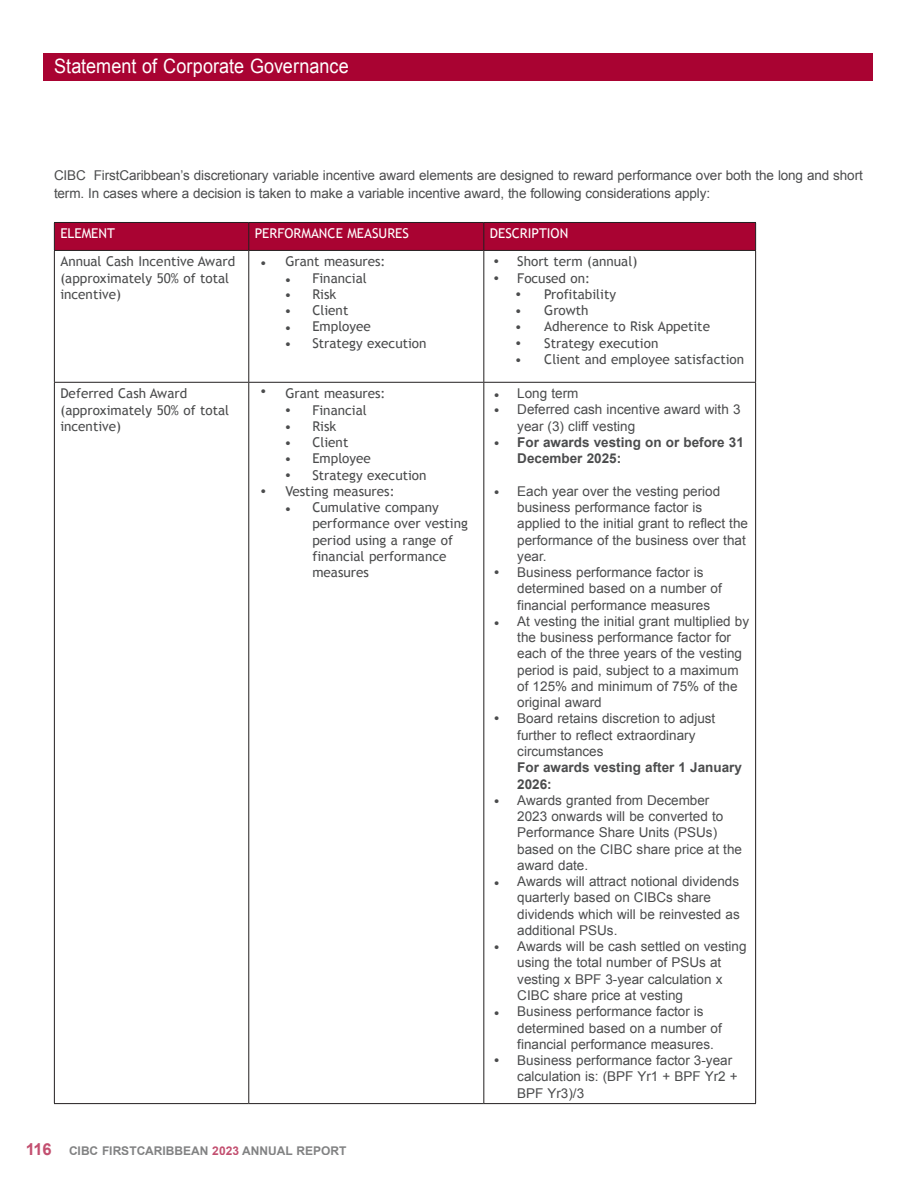
<style>
.page{position:relative;width:918px;height:1188px;background:#fff}
.page>*{position:absolute;margin:0;border:0;box-sizing:border-box;transform-origin:0 0}
.t1{font:19.8px "Arial";letter-spacing:.005em;color:#fff;scale:.91 1}
.t2{font:13.5px/16.2px "Arial";color:#4b4c4d}
.t3{font:13.5px/16.2px "Trebuchet MS";color:#4b4c4d}
.t4{font:700 13.5px/16.2px "Arial";color:#4b4c4d}
.t5{font:13.5px "Trebuchet MS";color:#fff}
.t6{font:13.5px "Courier New";color:#4b4c4d}
.t7{font:700 12px "Arial";color:#4b4c4d}
.s1{font-size:16.5px;color:#a90332}
.s2{color:#a90332}
</style>
<div class="page">
<svg style="left:54px;top:222px;width:702px;height:28px;background:#a30431"></svg>
<hr style="left:54px;top:250px;width:195px;height:1px;background:#231f20">
<hr style="left:54px;top:251px;width:1px;height:131px;background:#231f20">
<hr style="left:249px;top:250px;width:235px;height:1px;background:#231f20">
<hr style="left:248px;top:251px;width:1px;height:131px;background:#231f20">
<hr style="left:484px;top:250px;width:272px;height:1px;background:#231f20">
<hr style="left:483px;top:251px;width:1px;height:131px;background:#231f20">
<hr style="left:755px;top:251px;width:1px;height:131px;background:#231f20">
<hr style="left:54px;top:382px;width:195px;height:1px;background:#231f20">
<hr style="left:54px;top:383px;width:1px;height:720px;background:#231f20">
<hr style="left:249px;top:382px;width:235px;height:1px;background:#231f20">
<hr style="left:248px;top:383px;width:1px;height:720px;background:#231f20">
<hr style="left:484px;top:382px;width:272px;height:1px;background:#231f20">
<hr style="left:483px;top:383px;width:1px;height:720px;background:#231f20">
<hr style="left:755px;top:383px;width:1px;height:720px;background:#231f20">
<hr style="left:54px;top:1103px;width:195px;height:1px;background:#231f20">
<hr style="left:249px;top:1103px;width:235px;height:1px;background:#231f20">
<hr style="left:484px;top:1103px;width:272px;height:1px;background:#231f20">
<div style="left:43px;top:54px;width:830px;height:27px;background:#a90332"></div>
<p class="t1" style="left:54px;top:53px;width:325px">Statement of Corporate Governance</p>
<p class="t2" style="left:54px;top:167px;width:810px;line-height:18px">CIBC FirstCaribbean’s discretionary variable incentive award elements are designed to reward performance over both the long and short term. In cases where a decision is taken to make a variable incentive award, the following considerations apply:</p>
<p class="t5" style="left:60px;top:226px;width:56px">ELEMENT</p>
<p class="t5" style="left:255px;top:226px;width:156px">PERFORMANCE MEASURES</p>
<p class="t5" style="left:490px;top:226px;width:80px">DESCRIPTION</p>
<p class="t3" style="left:60px;top:254px;width:176px">Annual Cash Incentive Award</p>
<p class="t3" style="left:60px;top:270px;width:170px">(approximately 50% of total incentive)</p>
<p class="t3" style="left:490px;top:254px;width:149px">• Short term (annual)</p>
<p class="t3" style="left:490px;top:270px;width:101px">• Focused on:</p>
<p class="t6" style="left:517px;top:286px;width:10px">o</p>
<p class="t3" style="left:544px;top:286px;width:73px">Profitability</p>
<p class="t6" style="left:517px;top:303px;width:10px">o</p>
<p class="t3" style="left:544px;top:302px;width:46px">Growth</p>
<p class="t6" style="left:517px;top:319px;width:10px">o</p>
<p class="t3" style="left:544px;top:319px;width:167px">Adherence to Risk Appetite</p>
<p class="t6" style="left:517px;top:335px;width:10px">o</p>
<p class="t3" style="left:544px;top:335px;width:116px">Strategy execution</p>
<p class="t6" style="left:517px;top:351px;width:10px">o</p>
<p class="t3" style="left:544px;top:351px;width:201px">Client and employee satisfaction</p>
<p class="t3" style="left:285px;top:254px;width:102px">Grant measures:</p>
<p class="t6" style="left:285px;top:270px;width:10px">o</p>
<p class="t3" style="left:312px;top:270px;width:56px">Financial</p>
<p class="t6" style="left:285px;top:286px;width:10px">o</p>
<p class="t3" style="left:312px;top:286px;width:25px">Risk</p>
<p class="t6" style="left:285px;top:303px;width:10px">o</p>
<p class="t3" style="left:312px;top:302px;width:37px">Client</p>
<p class="t6" style="left:285px;top:319px;width:10px">o</p>
<p class="t3" style="left:312px;top:319px;width:60px">Employee</p>
<p class="t6" style="left:285px;top:335px;width:10px">o</p>
<p class="t3" style="left:312px;top:335px;width:116px">Strategy execution</p>
<p class="t3" style="left:493px;top:252px;width:9px">•</p>
<p class="t3" style="left:493px;top:270px;width:9px">•</p>
<p class="t3" style="left:260px;top:254px;width:9px">•</p>
<p class="t3" style="left:285px;top:271px;width:9px">•</p>
<p class="t3" style="left:285px;top:287px;width:9px">•</p>
<p class="t3" style="left:285px;top:303px;width:9px">•</p>
<p class="t3" style="left:285px;top:320px;width:9px">•</p>
<p class="t3" style="left:285px;top:336px;width:9px">•</p>
<p class="t3" style="left:515px;top:285px;width:9px">•</p>
<p class="t3" style="left:515px;top:302px;width:9px">•</p>
<p class="t3" style="left:515px;top:318px;width:9px">•</p>
<p class="t3" style="left:515px;top:334px;width:9px">•</p>
<p class="t3" style="left:515px;top:351px;width:9px">•</p>
<p class="t3" style="left:60px;top:386px;width:128px">Deferred Cash Award</p>
<p class="t3" style="left:60px;top:402px;width:170px">(approximately 50% of total incentive)</p>
<p class="t3" style="left:258px;top:386px;width:129px">• Grant measures:</p>
<p class="t6" style="left:285px;top:402px;width:10px">o</p>
<p class="t3" style="left:312px;top:402px;width:56px">Financial</p>
<p class="t6" style="left:285px;top:418px;width:10px">o</p>
<p class="t3" style="left:312px;top:418px;width:25px">Risk</p>
<p class="t6" style="left:285px;top:434px;width:10px">o</p>
<p class="t3" style="left:312px;top:434px;width:37px">Client</p>
<p class="t6" style="left:285px;top:451px;width:10px">o</p>
<p class="t3" style="left:312px;top:451px;width:60px">Employee</p>
<p class="t6" style="left:285px;top:467px;width:10px">o</p>
<p class="t3" style="left:312px;top:467px;width:116px">Strategy execution</p>
<p class="t3" style="left:285px;top:483px;width:111px">Vesting measures:</p>
<p class="t6" style="left:285px;top:500px;width:10px">o</p>
<p class="t3" style="left:312px;top:499px;width:157px">Cumulative company performance over vesting period using a range of financial performance measures</p>
<p class="t3" style="left:260px;top:383px;width:9px">•</p>
<p class="t3" style="left:285px;top:401px;width:9px">•</p>
<p class="t3" style="left:285px;top:419px;width:9px">•</p>
<p class="t3" style="left:285px;top:434px;width:9px">•</p>
<p class="t3" style="left:285px;top:450px;width:9px">•</p>
<p class="t3" style="left:285px;top:466px;width:9px">•</p>
<p class="t3" style="left:285px;top:500px;width:9px">•</p>
<p class="t3" style="left:260px;top:482px;width:9px">•</p>
<p class="t7" style="left:25px;top:1143px;width:323px"><span class="s1">116</span> CIBC FIRSTCARIBBEAN <span class="s2">2023</span> ANNUAL REPORT</p>
<p class="t2" style="left:490px;top:385px;width:90px">• Long term</p>
<p class="t2" style="left:517px;top:402px;width:225px;text-indent:-27px">• Deferred cash incentive award with 3 year (3) cliff vesting</p>
<p class="t4" style="left:517px;top:435px;width:228px;text-indent:-27px">• For awards vesting on or before 31<br>December 2025:</p>
<p class="t2" style="left:517px;top:483px;width:232px;text-indent:-27px">• Each year over the vesting period business performance factor is applied to the initial grant to reflect the performance of the business over that year.</p>
<p class="t2" style="left:517px;top:564px;width:206px;text-indent:-27px">• Business performance factor is determined based on a number of financial performance measures</p>
<p class="t2" style="left:517px;top:613px;width:233px;text-indent:-27px">• At vesting the initial grant multiplied by the business performance factor for each of the three years of the vesting period is paid, subject to a maximum of 125% and minimum of 75% of the original award</p>
<p class="t2" style="left:517px;top:711px;width:200px;text-indent:-27px">• Board retains discretion to adjust further to reflect extraordinary circumstances</p>
<p class="t4" style="left:517px;top:760px;width:226px;text-indent:-27px">• For awards vesting after 1 January<br>2026:</p>
<p class="t2" style="left:517px;top:792px;width:226px;text-indent:-27px">• Awards granted from December<br>2023 onwards will be converted to<br>Performance Share Units (PSUs) based on the CIBC share price at the award date.</p>
<p class="t2" style="left:517px;top:873px;width:224px;text-indent:-27px">• Awards will attract notional dividends quarterly based on CIBCs share dividends which will be reinvested as additional PSUs.</p>
<p class="t2" style="left:517px;top:939px;width:231px;text-indent:-27px">• Awards will be cash settled on vesting using the total number of PSUs at vesting x BPF 3-year calculation x CIBC share price at vesting</p>
<p class="t2" style="left:517px;top:1004px;width:206px;text-indent:-27px">• Business performance factor is determined based on a number of financial performance measures.</p>
<p class="t2" style="left:517px;top:1052px;width:222px;text-indent:-27px">• Business performance factor 3-year calculation is: (BPF Yr1 + BPF Yr2 +<br>BPF Yr3)/3</p>
<p class="t3" style="left:493px;top:386px;width:9px">•</p>
<p class="t3" style="left:493px;top:402px;width:9px">•</p>
<p class="t3" style="left:493px;top:435px;width:9px">•</p>
<p class="t3" style="left:493px;top:483px;width:9px">•</p>
<p class="t3" style="left:493px;top:563px;width:9px">•</p>
<p class="t3" style="left:493px;top:614px;width:9px">•</p>
<p class="t3" style="left:493px;top:709px;width:9px">•</p>
<p class="t3" style="left:493px;top:792px;width:9px">•</p>
<p class="t3" style="left:493px;top:874px;width:9px">•</p>
<p class="t3" style="left:493px;top:938px;width:9px">•</p>
<p class="t3" style="left:493px;top:1004px;width:9px">•</p>
<p class="t3" style="left:493px;top:1051px;width:9px">•</p>
</div>
